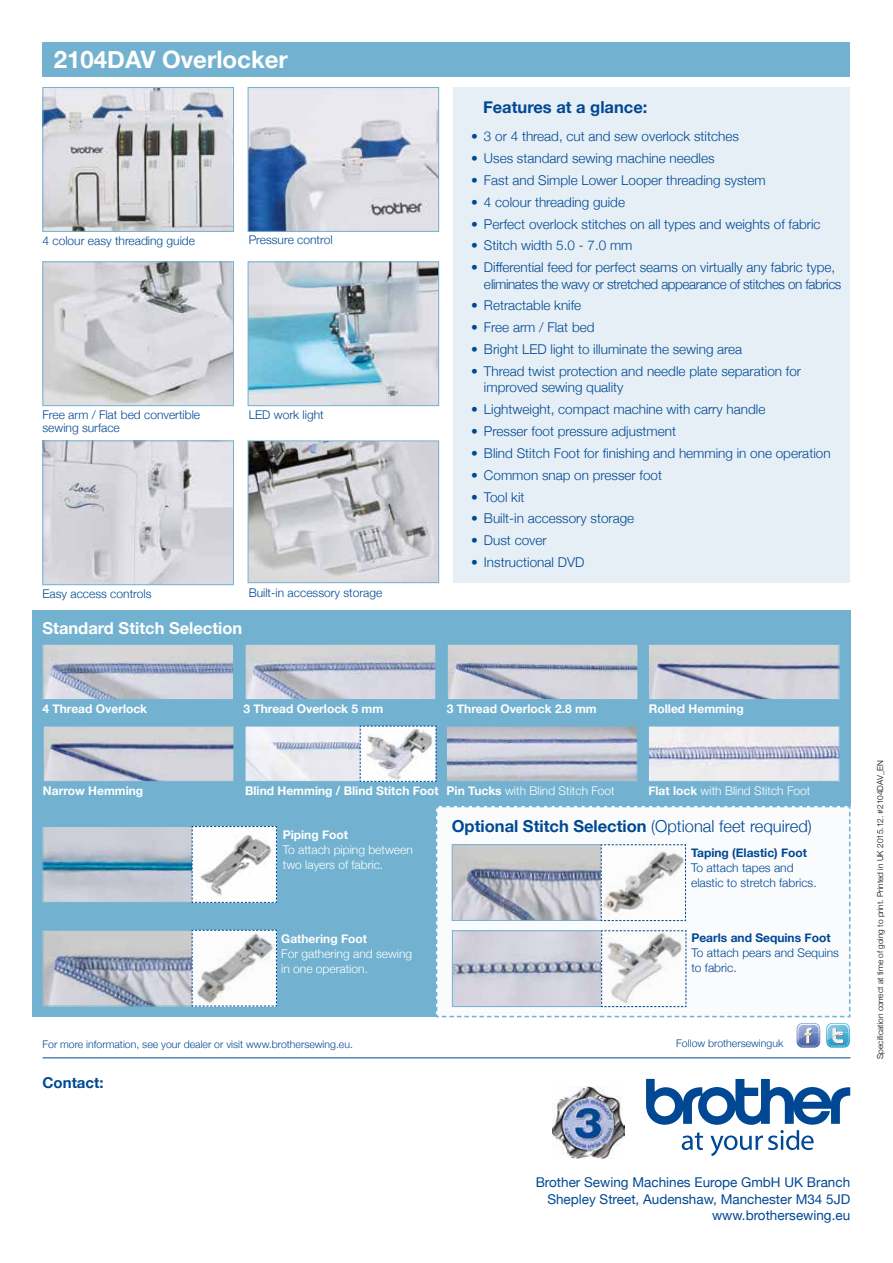
<style>
.page{position:relative;width:893px;height:1263px;background:#fff}
.page>*{position:absolute;margin:0;border:0;box-sizing:border-box;transform-origin:0 0}
.t1{font:700 24px "Helvetica Neue";color:#fff}
.t2{font:700 16.5px "Helvetica Neue";color:#004893}
.t3{font:700 16.5px "Helvetica Neue";color:#fff}
.t4{font:700 15px "Helvetica Neue";color:#004893}
.t5{font:300 13.5px/16.5px "Helvetica Neue";color:#004893}
.t6{font:300 13.5px/16.5px "Helvetica Neue";letter-spacing:-.03em;color:#004893}
.t7{font:13.5px/16.5px "Helvetica Neue";color:#004893;text-align:right}
.t8{font:300 12px/15px "Helvetica Neue";color:#004893}
.t9{font:700 12px "Helvetica Neue";color:#fff}
.t10{font:300 12px/15px "Helvetica Neue";color:#fff}
.t11{font:700 12px "Helvetica Neue";color:#004893}
.t12{font:300 10.5px "Helvetica Neue";color:#004893}
.t13{font:300 8.25px "Helvetica Neue";color:#000}
.s1{font-weight:700}
.s2{font-weight:300}
</style>
<div class="page">
<div style="left:32px;top:611px;width:818px;height:195px;background:#72b2d0"></div>
<div style="left:32px;top:800px;width:404px;height:217px;background:#72b2d0"></div>
<hr style="left:43px;top:1057px;width:807px;height:1px;background:#004893">
<svg style="left:646px;top:1079px;width:204px;height:77px"></svg>
<img style="left:553px;top:1087px;width:72px;height:72px">
<div style="left:43px;top:43px;width:807px;height:34px;background:#72b2d0"></div>
<svg style="left:826px;top:1023px;width:24px;height:24px"></svg>
<img style="left:827px;top:1040px;width:21px;height:6px">
<img style="left:827px;top:1024px;width:22px;height:16px">
<svg style="left:797px;top:1023px;width:23px;height:24px"></svg>
<img style="left:798px;top:1040px;width:21px;height:6px">
<img style="left:798px;top:1024px;width:21px;height:16px">
<div style="left:453px;top:87px;width:397px;height:496px;background:#e6eff6"></div>
<img style="left:250px;top:89px;width:187px;height:141px">
<div style="left:248px;top:87px;width:191px;height:145px;border:1px solid #72b2d0"></div>
<img style="left:250px;top:263px;width:187px;height:141px">
<div style="left:248px;top:261px;width:191px;height:145px;border:1px solid #72b2d0"></div>
<img style="left:250px;top:442px;width:187px;height:139px">
<div style="left:248px;top:440px;width:191px;height:143px;border:1px solid #72b2d0"></div>
<img style="left:45px;top:89px;width:187px;height:141px">
<div style="left:43px;top:87px;width:191px;height:145px;border:1px solid #72b2d0"></div>
<img style="left:45px;top:263px;width:187px;height:141px">
<div style="left:43px;top:261px;width:191px;height:145px;border:1px solid #72b2d0"></div>
<img style="left:45px;top:442px;width:187px;height:141px">
<div style="left:43px;top:440px;width:191px;height:145px;border:1px solid #72b2d0"></div>
<img style="left:449px;top:646px;width:187px;height:52px">
<div style="left:447px;top:644px;width:191px;height:56px;border:1px solid #72b2d0"></div>
<img style="left:247px;top:646px;width:187px;height:52px">
<div style="left:245px;top:644px;width:191px;height:56px;border:1px solid #72b2d0"></div>
<img style="left:45px;top:646px;width:187px;height:52px">
<div style="left:43px;top:644px;width:191px;height:56px;border:1px solid #72b2d0"></div>
<img style="left:448px;top:728px;width:188px;height:52px">
<div style="left:446px;top:726px;width:192px;height:56px;border:1px solid #72b2d0"></div>
<img style="left:650px;top:728px;width:187px;height:52px">
<div style="left:648px;top:726px;width:191px;height:56px;border:1px solid #72b2d0"></div>
<img style="left:247px;top:728px;width:112px;height:52px">
<div style="left:245px;top:726px;width:191px;height:56px;border:1px solid #72b2d0"></div>
<svg style="left:359px;top:725px;width:78px;height:57px;background:#d9dde2"></svg>
<img style="left:45px;top:828px;width:146px;height:73px">
<div style="left:43px;top:826px;width:233px;height:77px;border:1px solid #72b2d0"></div>
<svg style="left:191px;top:826px;width:86px;height:77px;background:#e1e3e5"></svg>
<svg style="left:436px;top:806px;width:414px;height:211px"></svg>
<img style="left:45px;top:932px;width:146px;height:72px">
<div style="left:43px;top:930px;width:233px;height:76px;border:1px solid #72b2d0"></div>
<svg style="left:191px;top:929px;width:86px;height:78px;background:#dcdfe1"></svg>
<img style="left:650px;top:646px;width:187px;height:52px">
<div style="left:648px;top:644px;width:191px;height:56px;border:1px solid #72b2d0"></div>
<img style="left:45px;top:728px;width:187px;height:52px">
<div style="left:43px;top:726px;width:191px;height:56px;border:1px solid #72b2d0"></div>
<h1 class="t1" style="left:54px;top:41px;width:236px">2104DAV Overlocker</h1>
<p class="t8" style="left:43px;top:232px;width:154px">4 colour easy threading guide</p>
<p class="t8" style="left:249px;top:232px;width:85px">Pressure control</p>
<p class="t8" style="left:43px;top:407px;width:159px;line-height:13.5px">Free arm / Flat bed convertible sewing surface</p>
<p class="t8" style="left:249px;top:406px;width:76px">LED work light</p>
<p class="t8" style="left:43px;top:586px;width:110px">Easy access controls</p>
<p class="t8" style="left:249px;top:584px;width:135px">Built-in accessory storage</p>
<p class="t3" style="left:43px;top:615px;width:201px">Standard Stitch Selection</p>
<p class="t2" style="left:483px;top:94px;width:166px">Features at a glance:</p>
<p class="t5" style="left:471px;top:127px;width:269px">• 3 or 4 thread, cut and sew overlock stitches</p>
<p class="t5" style="left:471px;top:149px;width:245px">• Uses standard sewing machine needles</p>
<p class="t5" style="left:471px;top:171px;width:296px">• Fast and Simple Lower Looper threading system</p>
<p class="t5" style="left:471px;top:193px;width:155px">• 4 colour threading guide</p>
<p class="t5" style="left:471px;top:214px;width:351px">• Perfect overlock stitches on all types and weights of fabric</p>
<p class="t5" style="left:471px;top:236px;width:163px">• Stitch width 5.0 - 7.0 mm</p>
<p class="t6" style="left:484px;top:258px;width:359px;text-indent:-13px">• Differential feed for perfect seams on virtually any fabric type, eliminates the wavy or stretched appearance of stitches on fabrics</p>
<p class="t5" style="left:471px;top:296px;width:112px">• Retractable knife</p>
<p class="t5" style="left:471px;top:318px;width:125px">• Free arm / Flat bed</p>
<p class="t5" style="left:471px;top:340px;width:273px">• Bright LED light to illuminate the sewing area</p>
<p class="t5" style="left:484px;top:362px;width:319px;text-indent:-13px">• Thread twist protection and needle plate separation for improved sewing quality</p>
<p class="t5" style="left:471px;top:400px;width:296px">• Lightweight, compact machine with carry handle</p>
<p class="t5" style="left:471px;top:422px;width:206px">• Presser foot pressure adjustment</p>
<p class="t5" style="left:471px;top:444px;width:361px">• Blind Stitch Foot for finishing and hemming in one operation</p>
<p class="t5" style="left:471px;top:466px;width:192px">• Common snap on presser foot</p>
<p class="t5" style="left:471px;top:487px;width:55px">• Tool kit</p>
<p class="t5" style="left:471px;top:509px;width:165px">• Built-in accessory storage</p>
<p class="t5" style="left:471px;top:531px;width:77px">• Dust cover</p>
<p class="t5" style="left:471px;top:553px;width:115px">• Instructional DVD</p>
<p class="t9" style="left:43px;top:700px;width:106px">4 Thread Overlock</p>
<p class="t9" style="left:243px;top:700px;width:141px">3 Thread Overlock 5 mm</p>
<p class="t9" style="left:447px;top:700px;width:151px">3 Thread Overlock 2.8 mm</p>
<p class="t9" style="left:649px;top:700px;width:96px">Rolled Hemming</p>
<p class="t9" style="left:43px;top:781px;width:102px">Narrow Hemming</p>
<p class="t10" style="left:447px;top:782px;width:170px"><span class="s1">Pin Tucks</span> with Blind Stitch Foot</p>
<p class="t10" style="left:648px;top:782px;width:163px"><span class="s1">Flat lock</span> with Blind Stitch Foot</p>
<p class="t2" style="left:452px;top:813px;width:361px">Optional Stitch Selection <span class="s2">(Optional feet required)</span></p>
<p class="t9" style="left:245px;top:781px;width:195px">Blind Hemming / Blind Stitch Foot</p>
<p class="t9" style="left:283px;top:825px;width:67px">Piping Foot</p>
<p class="t10" style="left:283px;top:841px;width:132px">To attach piping between two layers of fabric.</p>
<p class="t11" style="left:691px;top:843px;width:117px">Taping (Elastic) Foot</p>
<p class="t8" style="left:691px;top:859px;width:127px">To attach tapes and elastic to stretch fabrics.</p>
<p class="t9" style="left:281px;top:929px;width:87px">Gathering Foot</p>
<p class="t10" style="left:281px;top:945px;width:132px">For gathering and sewing in one operation.</p>
<p class="t11" style="left:691px;top:928px;width:141px">Pearls and Sequins Foot</p>
<p class="t8" style="left:691px;top:944px;width:149px">To attach pears and Sequins to fabric.</p>
<p class="t12" style="left:43px;top:1036px;width:312px">For more information, see your dealer or visit www.brothersewing.eu.</p>
<p class="t12" style="left:676px;top:1035px;width:108px">Follow brothersewinguk</p>
<p class="t4" style="left:43px;top:1070px;width:63px">Contact:</p>
<p class="t13" style="left:873px;top:1059px;width:300px;rotate:-90deg">Specification correct at time of going to print. Printed in UK 2015.12. #2104DAV_EN</p>
<p class="t7" style="left:536px;top:1175px;width:316px">Brother Sewing Machines Europe GmbH UK Branch<br>Shepley Street, Audenshaw, Manchester M34 5JD www.brothersewing.eu</p>
</div>
